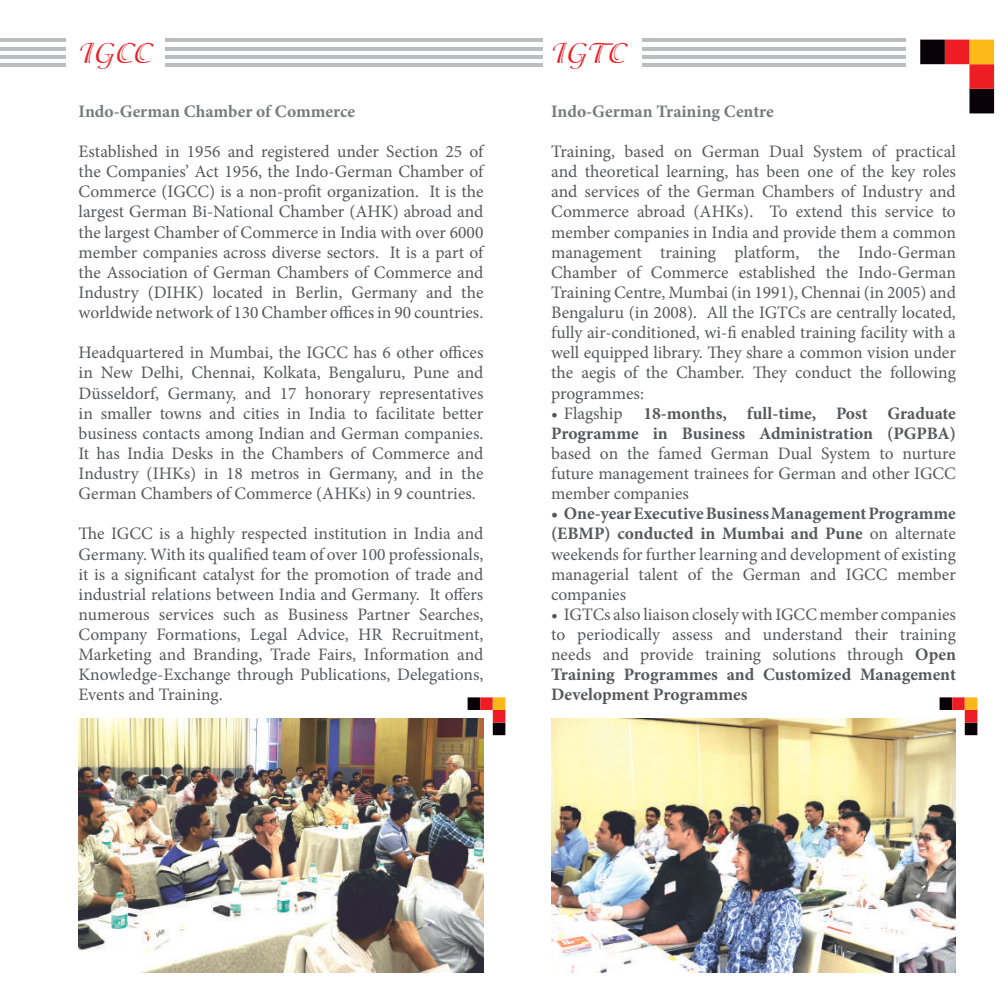
<style>
.page{position:relative;width:1008px;height:1008px;background:#fff}
.page>*{position:absolute;margin:0;border:0;box-sizing:border-box;transform-origin:0 0}
.t1{font:31.5px "Adorable";color:#ee1d23}
.t2{font:17.5px/20.1px "Minion Pro";color:#57585a;text-align:justify}
.t3{font:700 17.5px/20.1px "Minion Pro";color:#57585a}
.t4{font:700 17.5px "Minion Pro";color:#787a7d}
.s1{font-weight:400}
.s2{font-weight:700}
</style>
<div class="page">
<hr style="left:0;top:39px;width:905px;height:3px;background:#bcbdc0">
<hr style="left:0;top:47px;width:905px;height:3px;background:#bcbdc0">
<hr style="left:0;top:55px;width:905px;height:3px;background:#bcbdc0">
<hr style="left:0;top:63px;width:905px;height:4px;background:#bcbdc0">
<div style="left:920px;top:40px;width:25px;height:24px;background:#090208"></div>
<div style="left:969px;top:89px;width:25px;height:24px;background:#090208"></div>
<div style="left:945px;top:40px;width:24px;height:24px;background:#ee1d23"></div>
<div style="left:969px;top:64px;width:25px;height:25px;background:#ee1d23"></div>
<div style="left:969px;top:40px;width:25px;height:24px;background:#fcb818"></div>
<div style="left:67px;top:35px;width:98px;height:35px;background:#fff"></div>
<div style="left:543px;top:35px;width:98px;height:35px;background:#fff"></div>
<img style="left:79px;top:719px;width:404px;height:254px">
<img style="left:551px;top:719px;width:405px;height:254px">
<div style="left:940px;top:697px;width:12px;height:13px;background:#090208"></div>
<div style="left:965px;top:723px;width:12px;height:12px;background:#090208"></div>
<div style="left:952px;top:697px;width:13px;height:13px;background:#ee1d23"></div>
<div style="left:965px;top:710px;width:12px;height:13px;background:#ee1d23"></div>
<div style="left:965px;top:697px;width:12px;height:13px;background:#fcb818"></div>
<div style="left:468px;top:697px;width:12px;height:13px;background:#090208"></div>
<div style="left:493px;top:723px;width:12px;height:12px;background:#090208"></div>
<div style="left:480px;top:697px;width:13px;height:13px;background:#ee1d23"></div>
<div style="left:493px;top:710px;width:12px;height:13px;background:#ee1d23"></div>
<div style="left:493px;top:697px;width:12px;height:13px;background:#fcb818"></div>
<h1 class="t1" style="left:79px;top:37px;width:74px">IGCC</h1>
<h1 class="t1" style="left:552px;top:37px;width:76px">IGTC</h1>
<p class="t4" style="left:551px;top:99px;width:224px">Indo-German Training Centre</p>
<p class="t2" style="left:551px;top:142px;width:406px">Training, based on German Dual System of practical and theoretical learning, has been one of the key roles and services of the German Chambers of Industry and Commerce abroad (AHKs). To extend this service to member companies in India and provide them a common management training platform, the Indo-German Chamber of Commerce established the Indo-German Training Centre, Mumbai (in 1991), Chennai (in 2005) and Bengaluru (in 2008). All the IGTCs are centrally located, fully air-conditioned, wi-fi enabled training facility with a well equipped library. They share a common vision under the aegis of the Chamber. They conduct the following programmes:</p>
<p class="t3" style="left:551px;top:403px;width:406px"><span class="s1">• Flagship</span> 18-months, full-time, Post Graduate<br>Programme in Business Administration (PGPBA)</p>
<p class="t2" style="left:551px;top:443px;width:406px">based on the famed German Dual System to nurture future management trainees for German and other IGCC member companies</p>
<p class="t2" style="left:551px;top:504px;width:406px"><span class="s2">• One-year Executive Business Management Programme (EBMP) conducted in Mumbai and Pune</span> on alternate weekends for further learning and development of existing managerial talent of the German and IGCC member companies</p>
<p class="t2" style="left:551px;top:604px;width:406px">• IGTCs also liaison closely with IGCC member companies to periodically assess and understand their training needs and provide training solutions through <span class="s2">Open Training Programmes and Customized Management Development Programmes</span></p>
<p class="t4" style="left:79px;top:99px;width:278px">Indo-German Chamber of Commerce</p>
<p class="t2" style="left:79px;top:142px;width:406px">Established in 1956 and registered under Section 25 of the Companies’ Act 1956, the Indo-German Chamber of Commerce (IGCC) is a non-profit organization. It is the largest German Bi-National Chamber (AHK) abroad and the largest Chamber of Commerce in India with over 6000 member companies across diverse sectors. It is a part of the Association of German Chambers of Commerce and Industry (DIHK) located in Berlin, Germany and the worldwide network of 130 Chamber offices in 90 countries.</p>
<p class="t2" style="left:79px;top:343px;width:406px">Headquartered in Mumbai, the IGCC has 6 other offices in New Delhi, Chennai, Kolkata, Bengaluru, Pune and Düsseldorf, Germany, and 17 honorary representatives in smaller towns and cities in India to facilitate better business contacts among Indian and German companies.<br>It has India Desks in the Chambers of Commerce and Industry (IHKs) in 18 metros in Germany, and in the German Chambers of Commerce (AHKs) in 9 countries.</p>
<p class="t2" style="left:79px;top:524px;width:406px">The IGCC is a highly respected institution in India and Germany. With its qualified team of over 100 professionals, it is a significant catalyst for the promotion of trade and industrial relations between India and Germany. It offers numerous services such as Business Partner Searches, Company Formations, Legal Advice, HR Recruitment, Marketing and Branding, Trade Fairs, Information and Knowledge-Exchange through Publications, Delegations, Events and Training.</p>
</div>
